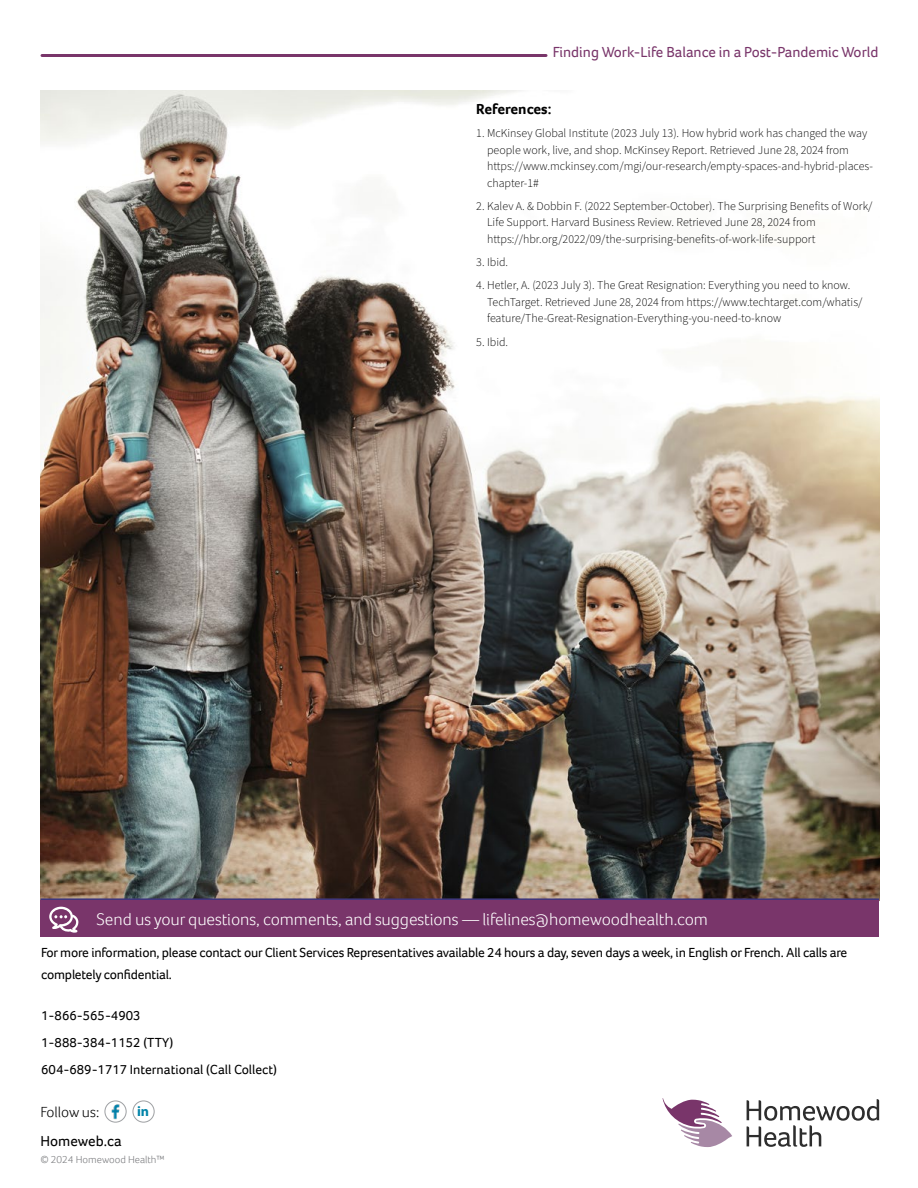
<style>
.page{position:relative;width:918px;height:1188px;background:#fff}
.page>*{position:absolute;margin:0;border:0;box-sizing:border-box;transform-origin:0 0}
.t1{font:300 17.25px "Foco";letter-spacing:-.005em;color:#fff}
.t2{font:15px "Foco";color:#79356a}
.t3{font:700 15px "Foco";color:#000}
.t4{font:15px "Foco";color:#000}
.t5{font:300 15px "Foco";letter-spacing:-.005em;color:#000}
.t6{font:700 14.1px "Myriad Pro";color:#0083a8}
.t7{font:13.5px/27px "Foco";letter-spacing:-.015em;color:#000}
.t8{font:300 12px/16.5px "Source Sans Pro";color:#000}
.t9{font:300 10.5px "Foco";color:#797a7d}
</style>
<div class="page">
<img style="left:40px;top:91px;width:839px;height:807px">
<svg style="left:747px;top:1099px;width:132px;height:48px"></svg>
<svg style="left:663px;top:1098px;width:69px;height:49px"></svg>
<hr style="left:40px;top:898px;width:839px;height:3px;background:#40367a">
<hr style="left:42px;top:54px;width:504px;height:3px;background:#79356a">
<div style="left:40px;top:901px;width:839px;height:36px;background:#79356a"></div>
<svg style="left:49px;top:907px;width:30px;height:26px"></svg>
<img style="left:105px;top:1101px;width:21px;height:21px;border-radius:11px">
<div style="left:105px;top:1101px;width:21px;height:21px;border:1px solid #9d9fa2;border-radius:50%"></div>
<div style="left:133px;top:1101px;width:21px;height:21px;border:1px solid #9d9fa2;border-radius:50%"></div>
<p class="t2" style="left:553px;top:42px;width:327px">Finding Work-Life Balance in a Post-Pandemic World</p>
<p class="t3" style="left:476px;top:99px;width:77px">References:</p>
<p class="t8" style="left:487px;top:125px;width:388px;text-indent:-11px">1. McKinsey Global Institute (2023 July 13). How hybrid work has changed the way people work, live, and shop. McKinsey Report. Retrieved June 28, 2024 from https://www.mckinsey.com/mgi/our-research/empty-spaces-and-hybrid-places&shy;chapter-1#</p>
<p class="t8" style="left:487px;top:198px;width:387px;text-indent:-11px">2. Kalev A. &amp; Dobbin F. (2022 September-October). The Surprising Benefits of Work/<br>Life Support. Harvard Business Review. Retrieved June 28, 2024 from https://hbr.org/2022/09/the-surprising-benefits-of-work-life-support</p>
<p class="t8" style="left:476px;top:254px;width:33px">3. Ibid.</p>
<p class="t8" style="left:487px;top:277px;width:377px;text-indent:-11px">4. Hetler, A. (2023 July 3). The Great Resignation: Everything you need to know.<br>TechTarget. Retrieved June 28, 2024 from https://www.techtarget.com/whatis/ feature/The-Great-Resignation-Everything-you-need-to-know</p>
<p class="t8" style="left:476px;top:334px;width:33px">5. Ibid.</p>
<h1 class="t1" style="left:97px;top:908px;width:613px">Send us your questions, comments, and suggestions — lifelines@homewoodhealth.com</h1>
<p class="t7" style="left:41px;top:941px;width:808px;line-height:22.5px">For more information, please contact our Client Services Representatives available 24 hours a day, seven days a week, in English or French. All calls are completely confidential.</p>
<p class="t7" style="left:41px;top:1002px;width:237px">1-866-565-4903<br>1-888-384-1152 (TTY)<br>604-689-1717 International (Call Collect)</p>
<p class="t5" style="left:40px;top:1102px;width:60px">Follow us:</p>
<p class="t6" style="left:137px;top:1102px;width:14px">in</p>
<p class="t4" style="left:40px;top:1131px;width:83px">Homeweb.ca</p>
<p class="t9" style="left:40px;top:1153px;width:126px">© 2024 Homewood Health™</p>
</div>
